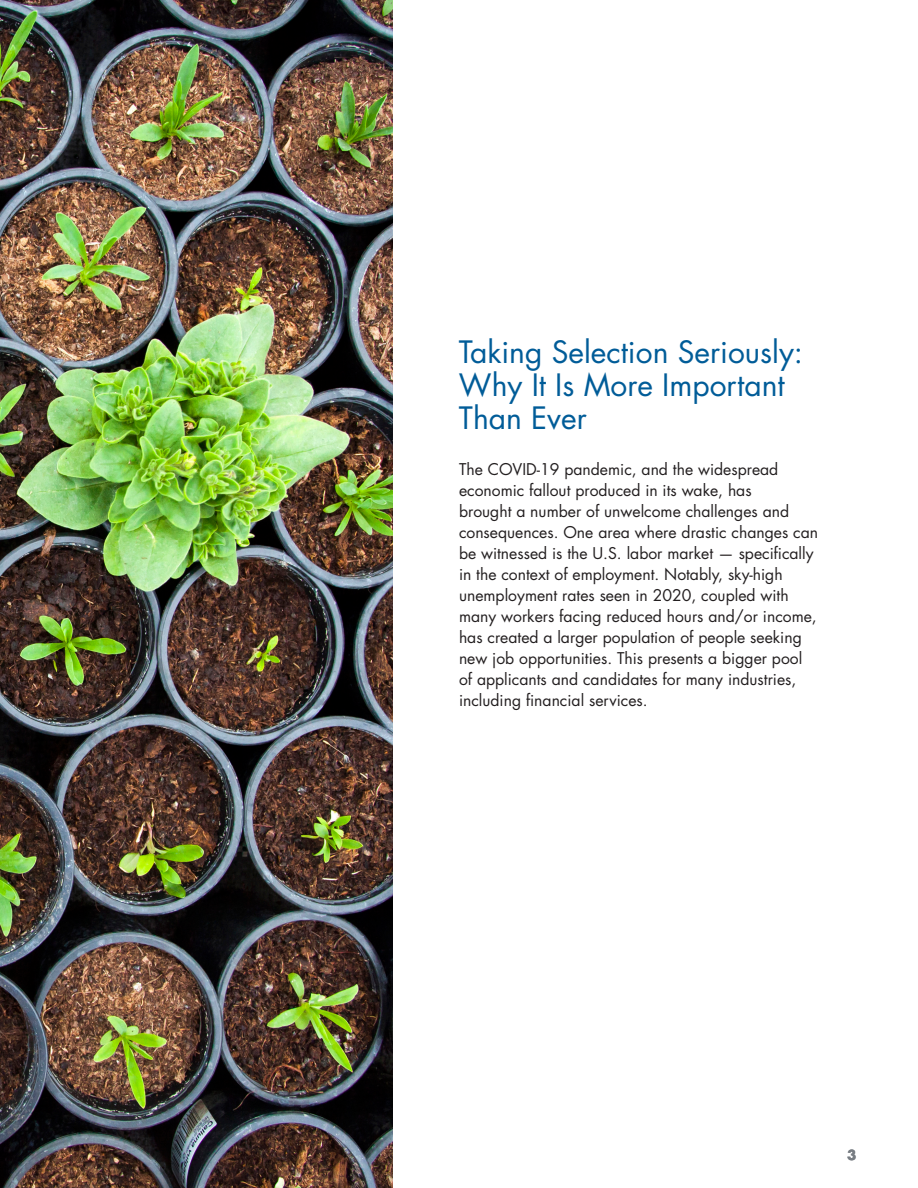
<style>
.page{position:relative;width:918px;height:1188px;background:#fff}
.page>*{position:absolute;margin:0;border:0;box-sizing:border-box;transform-origin:0 0}
.Head_1_FL{font:30px/33px "Futura Std";color:#005c98}
.BodyCopy{font:15.75px/21px "Futura Std";color:#231f20}
.t1{font:700 13.5px "Futura Std";color:#787d83}
</style>
<div class="page">
<img style="left:0;top:0;width:393px;height:1188px">
<p class="Head_1_FL" style="left:459px;top:336px;width:346px">Taking Selection Seriously:<br>Why It Is More Important<br>Than Ever</p>
<p class="BodyCopy" style="left:459px;top:459px;width:361px">The COVID-19 pandemic, and the widespread economic fallout produced in its wake, has<br>brought a number of unwelcome challenges and consequences. One area where drastic changes can be witnessed is the U.S. labor market — specifically in the context of employment. Notably, sky-high unemployment rates seen in 2020, coupled with many workers facing reduced hours and/or income, has created a larger population of people seeking new job opportunities. This presents a bigger pool of applicants and candidates for many industries, including financial services.</p>
<p class="t1" style="left:847px;top:1146px;width:11px">3</p>
</div>
